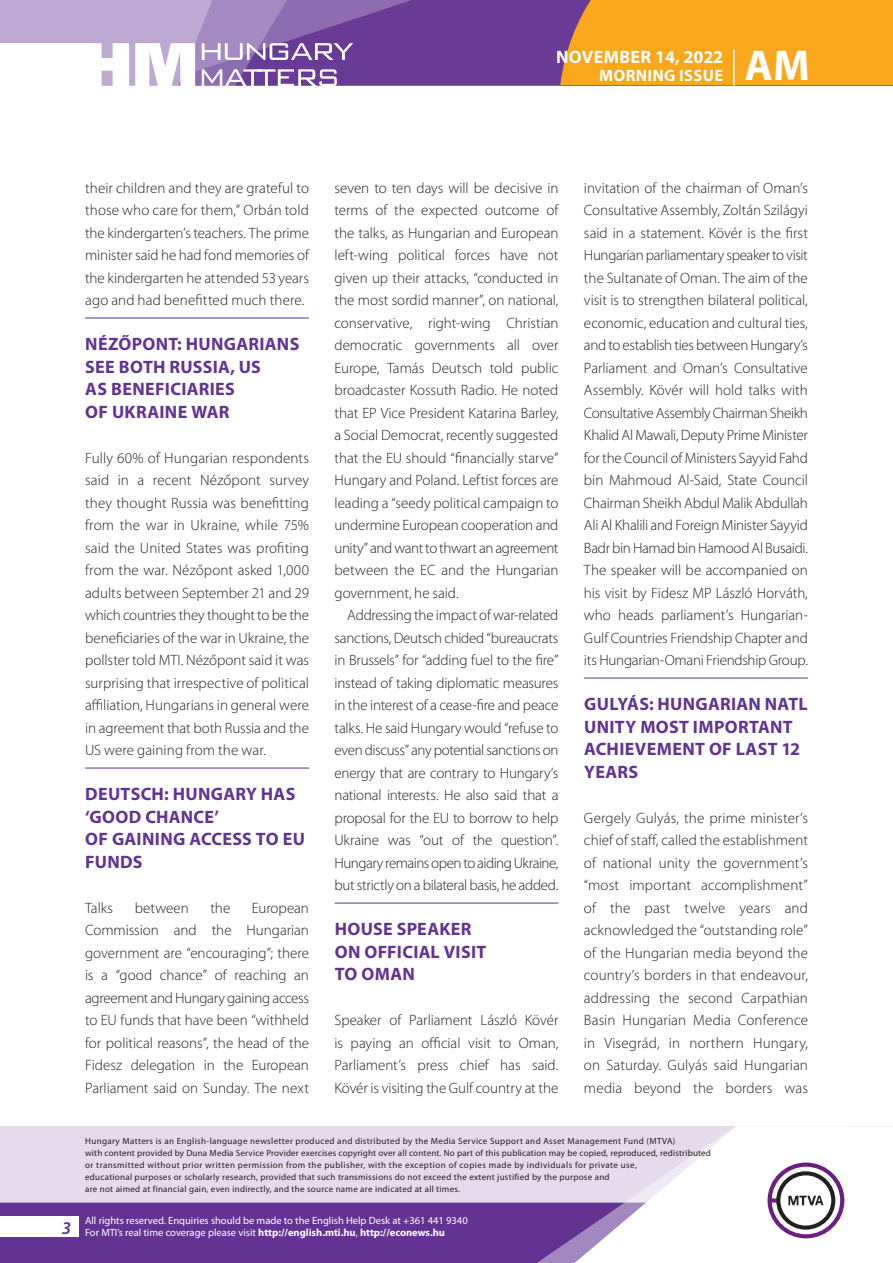
<style>
.page{position:relative;width:893px;height:1263px;background:#fff}
.page>*{position:absolute;margin:0;border:0;box-sizing:border-box;transform-origin:0 0}
.t1{font:700 43.35px "Myriad Pro";color:#fff}
._01_cimsor{font:700 18px/22.5px "Myriad Pro";letter-spacing:.015em;color:#623393}
.t2{font:700 18px "Myriad Pro";letter-spacing:.02em;color:#fff}
.t3{font:italic 600 18px "Myriad Pro";color:#623393}
.t4{font:700 16.5px "Myriad Pro";letter-spacing:.02em;color:#fff}
._03_kenyer_szöveg-1{font:300 15px/22.5px "Myriad Pro";color:#231f20;text-align:justify}
._03_kenyer_szöveg-2{font:300 15px/22.5px "Myriad Pro";letter-spacing:-.025em;color:#231f20;text-align:justify}
.t5{font:10.5px/12px "Myriad Pro";color:#fff}
.t6{font:9px/12px "Myriad Pro";letter-spacing:.03em;color:#231f20}
.s1{font-weight:700}
</style>
<div class="page">
<div style="left:0;top:1126px;width:893px;height:137px;background:#e4dcec"></div>
<div style="left:0;top:1202px;width:506px;height:61px;background:#623393"></div>
<div style="left:506px;top:1202px;width:43px;height:61px;background:#623393"></div>
<svg style="left:549px;top:1126px;width:344px;height:137px;fill:#fff"></svg>
<svg style="left:767px;top:1162px;width:77px;height:76px"></svg>
<div style="left:0;top:1216px;width:79px;height:20px;background:#fff"></div>
<div style="left:0;top:0;width:893px;height:85px;background:#683b97"></div>
<div style="left:560px;top:0;width:333px;height:85px;background:#f9a71b"></div>
<hr style="left:733px;top:49px;width:2px;height:37px;background:#fff">
<svg style="left:0;top:0;width:479px;height:86px"></svg>
<hr style="left:85px;top:318px;width:224px;height:1px;background:#623393">
<hr style="left:85px;top:768px;width:224px;height:1px;background:#623393">
<hr style="left:334px;top:903px;width:224px;height:1px;background:#623393">
<hr style="left:584px;top:678px;width:224px;height:1px;background:#623393">
<p class="t2" style="left:556px;top:45px;width:169px">NOVEMBER 14, 2022</p>
<p class="t4" style="left:599px;top:65px;width:125px">MORNING ISSUE</p>
<h1 class="t1" style="left:745px;top:37px;width:67px">AM</h1>
<p class="_03_kenyer_szöveg-1" style="left:85px;top:176px;width:225px">their children and they are grateful to those who care for them,” Orbán told the kindergarten’s teachers. The prime minister said he had fond memories of the kindergarten he attended 53 years ago and had benefitted much there.</p>
<p class="_01_cimsor" style="left:85px;top:332px;width:216px">NÉZŐPONT: HUNGARIANS<br>SEE BOTH RUSSIA, US<br>AS BENEFICIARIES<br>OF UKRAINE WAR</p>
<p class="_03_kenyer_szöveg-1" style="left:85px;top:446px;width:225px">Fully 60% of Hungarian respondents said in a recent Nézőpont survey they thought Russia was benefitting from the war in Ukraine, while 75% said the United States was profiting from the war. Nézőpont asked 1,000 adults between September 21 and 29 which countries they thought to be the beneficiaries of the war in Ukraine, the pollster told MTI. Nézőpont said it was surprising that irrespective of political affiliation, Hungarians in general were in agreement that both Russia and the US were gaining from the war.</p>
<p class="_01_cimsor" style="left:85px;top:782px;width:221px">DEUTSCH: HUNGARY HAS ‘GOOD CHANCE’<br>OF GAINING ACCESS TO EU<br>FUNDS</p>
<p class="_03_kenyer_szöveg-1" style="left:85px;top:896px;width:30px">Talks</p>
<p class="_03_kenyer_szöveg-1" style="left:135px;top:896px;width:56px">between</p>
<p class="_03_kenyer_szöveg-1" style="left:210px;top:896px;width:21px">the</p>
<p class="_03_kenyer_szöveg-1" style="left:85px;top:896px;width:225px;text-indent:167px">European Commission and the Hungarian government are “encouraging”; there is a “good chance” of reaching an agreement and Hungary gaining access to EU funds that have been “withheld for political reasons”, the head of the Fidesz delegation in the European Parliament said on Sunday. The next</p>
<p class="_03_kenyer_szöveg-1" style="left:334px;top:176px;width:225px">seven to ten days will be decisive in terms of the expected outcome of the talks, as Hungarian and European left-wing political forces have not given up their attacks, “conducted in the most sordid manner”, on national, conservative, right-wing Christian democratic governments all over Europe, Tamás Deutsch told public broadcaster Kossuth Radio. He noted that EP Vice President Katarina Barley, a Social Democrat, recently suggested that the EU should “financially starve” Hungary and Poland. Leftist forces are leading a “seedy political campaign to undermine European cooperation and unity” and want to thwart an agreement between the EC and the Hungarian government, he said.</p>
<p class="_03_kenyer_szöveg-2" style="left:334px;top:604px;width:225px;text-indent:13px">Addressing the impact of war-related sanctions, Deutsch chided “bureaucrats in Brussels” for “adding fuel to the fire” instead of taking diplomatic measures in the interest of a cease-fire and peace talks. He said Hungary would “refuse to even discuss” any potential sanctions on energy that are contrary to Hungary’s national interests. He also said that a proposal for the EU to borrow to help Ukraine was “out of the question”.<br>Hungary remains open to aiding Ukraine, but strictly on a bilateral basis, he added.</p>
<p class="_01_cimsor" style="left:335px;top:917px;width:153px">HOUSE SPEAKER<br>ON OFFICIAL VISIT<br>TO OMAN</p>
<p class="_03_kenyer_szöveg-1" style="left:334px;top:1009px;width:225px">Speaker of Parliament László Kövér is paying an official visit to Oman, Parliament’s press chief has said.<br>Kövér is visiting the Gulf country at the</p>
<p class="_03_kenyer_szöveg-1" style="left:584px;top:176px;width:226px">invitation of the chairman of Oman’s Consultative Assembly, Zoltán Szilágyi said in a statement. Kövér is the first Hungarian parliamentary speaker to visit the Sultanate of Oman. The aim of the visit is to strengthen bilateral political, economic, education and cultural ties, and to establish ties between Hungary’s Parliament and Oman’s Consultative Assembly. Kövér will hold talks with Consultative Assembly Chairman Sheikh Khalid Al Mawali, Deputy Prime Minister for the Council of Ministers Sayyid Fahd bin Mahmoud Al-Said, State Council Chairman Sheikh Abdul Malik Abdullah Ali Al Khalili and Foreign Minister Sayyid Badr bin Hamad bin Hamood Al Busaidi.<br>The speaker will be accompanied on his visit by Fidesz MP László Horváth, who heads parliament’s Hungarian-Gulf Countries Friendship Chapter and its Hungarian-Omani Friendship Group.</p>
<p class="_01_cimsor" style="left:584px;top:692px;width:225px">GULYÁS: HUNGARIAN NATL<br>UNITY MOST IMPORTANT<br>ACHIEVEMENT OF LAST 12<br>YEARS</p>
<p class="_03_kenyer_szöveg-1" style="left:584px;top:806px;width:225px">Gergely Gulyás, the prime minister’s chief of staff, called the establishment of national unity the government’s “most important accomplishment” of the past twelve years and acknowledged the “outstanding role” of the Hungarian media beyond the country’s borders in that endeavour, addressing the second Carpathian Basin Hungarian Media Conference in Visegrád, in northern Hungary, on Saturday. Gulyás said Hungarian media beyond the borders was</p>
<p class="t3" style="left:62px;top:1217px;width:11px">3</p>
<p class="t6" style="left:85px;top:1134px;width:627px">Hungary Matters is an English-language newsletter produced and distributed by the Media Service Support and Asset Management Fund (MTVA)<br>with content provided by Duna Media Service Provider exercises copyright over all content. No part of this publication may be copied, reproduced, redistributed or transmitted without prior written permission from the publisher, with the exception of copies made by individuals for private use,<br>educational purposes or scholarly research, provided that such transmissions do not exceed the extent justified by the purpose and<br>are not aimed at financial gain, even indirectly, and the source name are indicated at all times.</p>
<p class="t5" style="left:85px;top:1214px;width:384px">All rights reserved. Enquiries should be made to the English Help Desk at +361 441 9340<br>For MTI’s real time coverage please visit <span class="s1">http://english.mti.hu</span>, <span class="s1">http://econews.hu</span></p>
</div>
